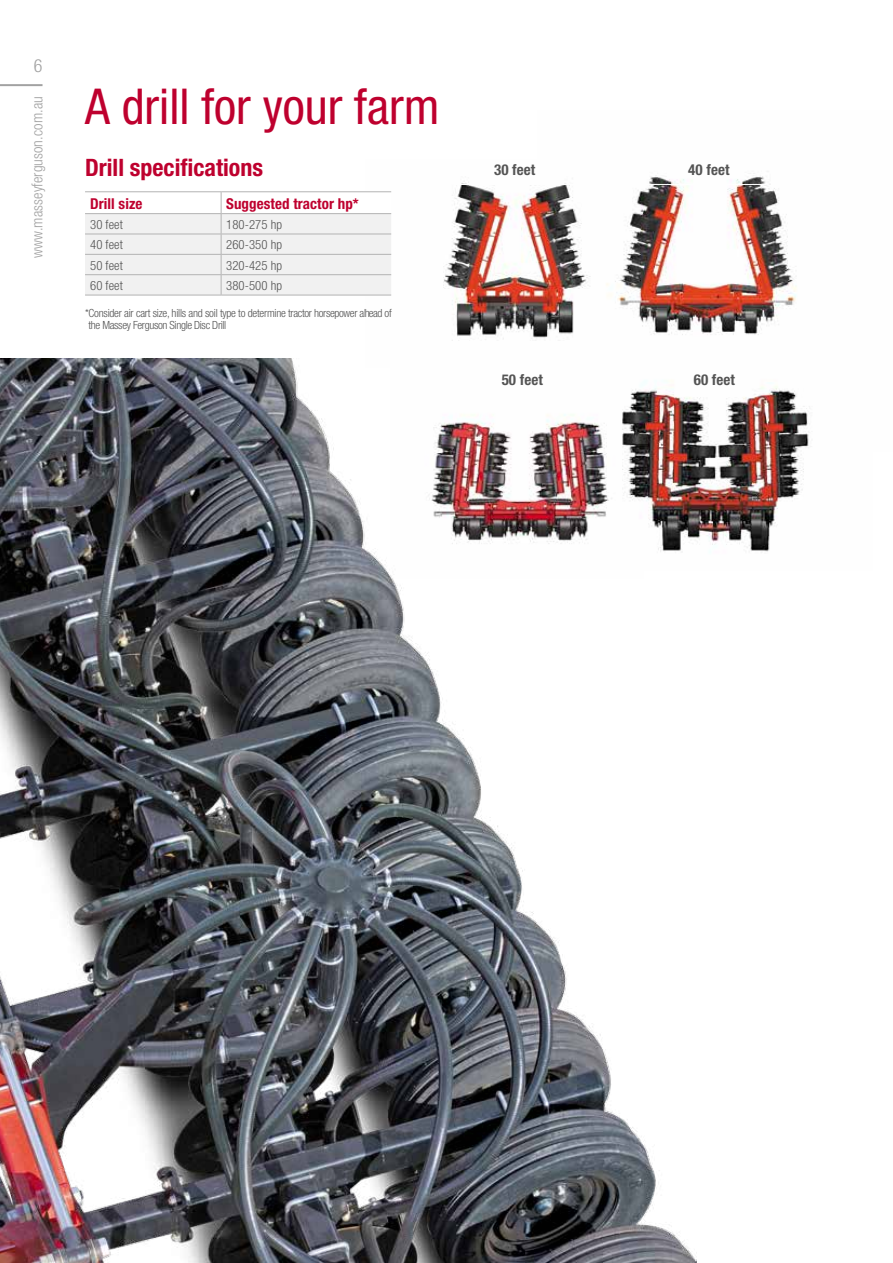
<style>
.page{position:relative;width:893px;height:1263px;background:#fff}
.page>*{position:absolute;margin:0;border:0;box-sizing:border-box;transform-origin:0 0}
.t1{font:condensed 49.5px "Helvetica Neue";color:#be002e}
.t2{font:700 condensed 24px "Helvetica Neue";color:#be002e}
.t3{font:300 condensed 18px "Helvetica Neue";color:#a2a2a2}
.t4{font:700 condensed 15px "Helvetica Neue";letter-spacing:.005em;color:#be002e}
.t5{font:300 condensed 15px "Helvetica Neue";letter-spacing:.005em;color:#a2a2a2}
.t6{font:700 condensed 15px "Helvetica Neue";letter-spacing:.005em;color:#545454}
.t7{font:300 condensed 12.75px "Helvetica Neue";letter-spacing:.005em;color:#545454}
.t8{font:300 condensed 11.25px/12px "Helvetica Neue";letter-spacing:-.03em;color:#545454}
</style>
<div class="page">
<img style="left:0;top:358px;width:697px;height:905px">
<img style="left:661px;top:176px;width:136px;height:159px">
<img style="left:366px;top:176px;width:295px;height:191px">
<img style="left:554px;top:345px;width:255px;height:225px">
<img style="left:391px;top:363px;width:252px;height:216px">
<img style="left:799px;top:469px;width:10px;height:101px">
<hr style="left:85px;top:191px;width:136px;height:1px;background:#b3b3b3">
<hr style="left:221px;top:191px;width:170px;height:1px;background:#b3b3b3">
<svg style="left:85px;top:192px;width:306px;height:103px"></svg>
<hr style="left:85px;top:295px;width:136px;height:1px;background:#b3b3b3">
<hr style="left:221px;top:295px;width:170px;height:1px;background:#b3b3b3">
<hr style="left:456px;top:184px;width:310px;height:1px;background:#fff">
<hr style="left:0;top:84px;width:43px;height:2px;background:#a2a2a2">
<h3 class="t3" style="left:34px;top:56px;width:10px">6</h3>
<h3 class="t5" style="left:29px;top:258px;width:163px;rotate:-90deg">www.masseyferguson.com.au</h3>
<h1 class="t1" style="left:85px;top:78px;width:356px">A drill for your farm</h1>
<h2 class="t2" style="left:85px;top:153px;width:180px">Drill specifications</h2>
<h3 class="t4" style="left:90px;top:194px;width:54px">Drill size</h3>
<h3 class="t4" style="left:226px;top:194px;width:134px">Suggested tractor hp*</h3>
<p class="t7" style="left:90px;top:217px;width:34px">30 feet</p>
<p class="t7" style="left:226px;top:217px;width:57px">180-275 hp</p>
<p class="t7" style="left:90px;top:237px;width:34px">40 feet</p>
<p class="t7" style="left:226px;top:237px;width:57px">260-350 hp</p>
<p class="t7" style="left:90px;top:258px;width:34px">50 feet</p>
<p class="t7" style="left:226px;top:258px;width:57px">320-425 hp</p>
<p class="t7" style="left:90px;top:278px;width:34px">60 feet</p>
<p class="t7" style="left:226px;top:278px;width:57px">380-500 hp</p>
<p class="t8" style="left:89px;top:307px;width:305px;text-indent:-4px">*Consider air cart size, hills and soil type to determine tractor horsepower ahead of the Massey Ferguson Single Disc Drill</p>
<h3 class="t6" style="left:494px;top:160px;width:43px">30 feet</h3>
<h3 class="t6" style="left:688px;top:160px;width:43px">40 feet</h3>
<h3 class="t6" style="left:502px;top:371px;width:43px">50 feet</h3>
<h3 class="t6" style="left:694px;top:371px;width:43px">60 feet</h3>
</div>
